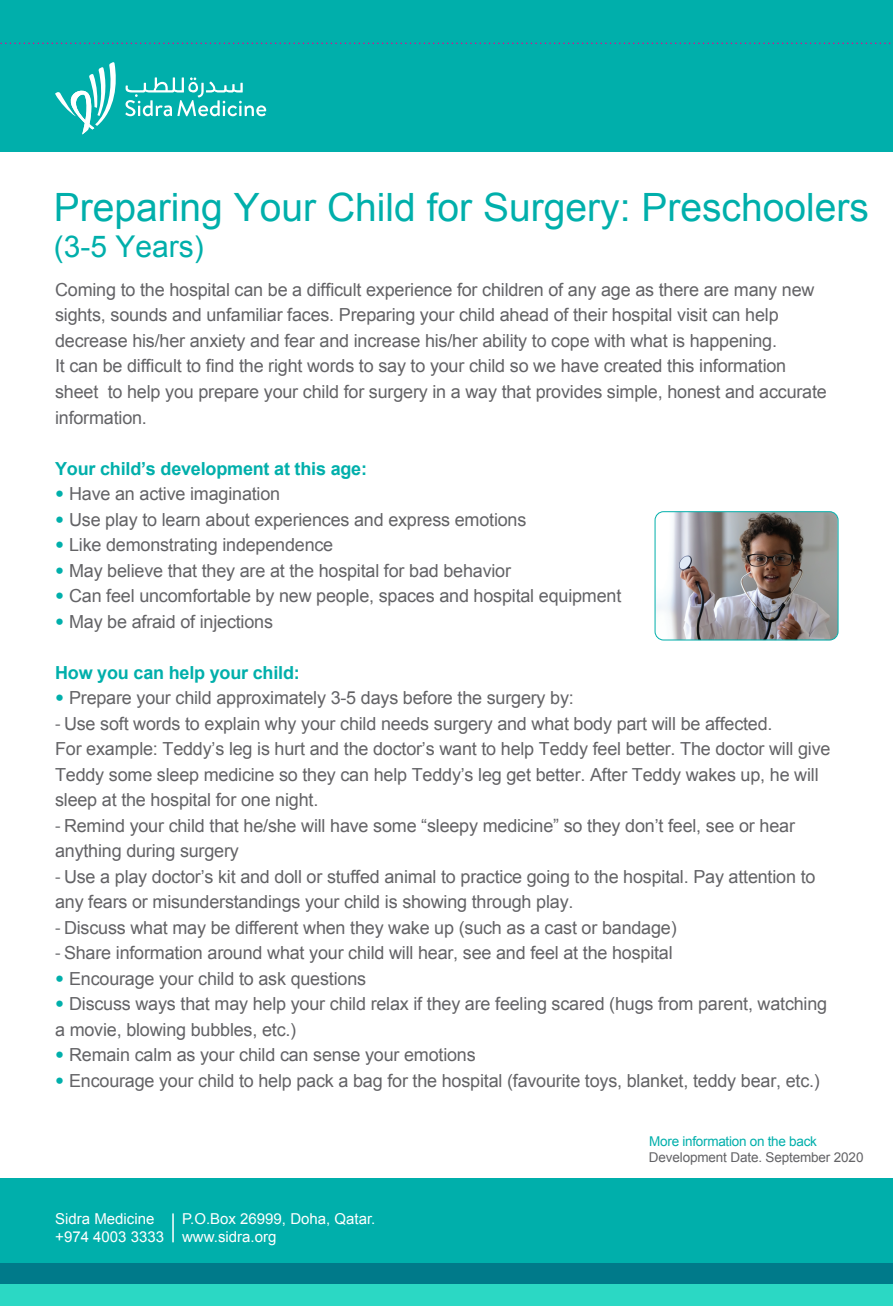
<style>
.page{position:relative;width:893px;height:1306px;background:#fff}
.page>*{position:absolute;margin:0;border:0;box-sizing:border-box;transform-origin:0 0}
.t1{font:39px "Arial";color:#00afab}
.t2{font:30px "Arial";color:#00afab}
.t3{font:18px/25.5px "Arial";letter-spacing:-.01em;color:#636366}
.t4{font:700 18px "Arial";letter-spacing:-.01em;color:#00afab}
.t5{font:15px/18px "Arial";color:#fff}
.t6{font:13.5px "Arial";letter-spacing:-.01em;color:#636366}
.t7{font:13.5px "Arial";letter-spacing:-.02em;color:#00afab}
.s1{font-family:"Frutiger LT Arabic 45";font-weight:300;font-size:18.3px;color:#00afab}
.s2{font-family:"Myriad Pro"}
</style>
<div class="page">
<div style="left:0;top:0;width:893px;height:151px;background:#00afab"></div>
<div style="left:0;top:1178px;width:893px;height:85px;background:#00afab"></div>
<div style="left:0;top:1263px;width:893px;height:21px;background:#007a8a"></div>
<div style="left:0;top:1284px;width:893px;height:21px;background:#2bd8c4"></div>
<svg style="left:0;top:43px;width:891px;height:1px"></svg>
<hr style="left:172px;top:1213px;width:2px;height:29px;background:#fff">
<svg style="left:55px;top:62px;width:61px;height:72px"></svg>
<svg style="left:125px;top:77px;width:141px;height:39px"></svg>
<img style="left:655px;top:511px;width:183px;height:129px">
<div style="left:655px;top:511px;width:183px;height:129px;border:1px solid #00afab;border-radius:9px"></div>
<h1 class="t1" style="left:54px;top:182px;width:817px">Preparing Your Child for Surgery: Preschoolers</h1>
<h2 class="t2" style="left:54px;top:227px;width:152px">(3-5 Years)</h2>
<p class="t3" style="left:55px;top:277px;width:773px">Coming to the hospital can be a difficult experience for children of any age as there are many new sights, sounds and unfamiliar faces. Preparing your child ahead of their hospital visit can help decrease his/her anxiety and fear and increase his/her ability to cope with what is happening.<br>It can be difficult to find the right words to say to your child so we have created this information sheet to help you prepare your child for surgery in a way that provides simple, honest and accurate information.</p>
<p class="t4" style="left:55px;top:456px;width:313px">Your child’s development at this age:</p>
<p class="t3" style="left:55px;top:481px;width:227px"><span class="s1">•</span> Have an active imagination</p>
<p class="t3" style="left:55px;top:506px;width:473px"><span class="s1">•</span> Use play to learn about experiences and express emotions</p>
<p class="t3" style="left:55px;top:532px;width:280px"><span class="s1">•</span> Like demonstrating independence</p>
<p class="t3" style="left:55px;top:557px;width:457px"><span class="s1">•</span> May believe that they are at the hospital for bad behavior</p>
<p class="t3" style="left:55px;top:583px;width:568px"><span class="s1">•</span> Can feel uncomfortable by new people, spaces and hospital equipment</p>
<p class="t3" style="left:55px;top:608px;width:219px"><span class="s1">•</span> May be afraid of injections</p>
<p class="t4" style="left:55px;top:660px;width:246px">How you can help your child:</p>
<p class="t3" style="left:55px;top:685px;width:520px"><span class="s1">•</span> Prepare your child approximately 3-5 days before the surgery by:</p>
<p class="t3" style="left:55px;top:710px;width:777px"><span class="s2">-</span> Use soft words to explain why your child needs surgery and what body part will be affected.<br>For example: Teddy’s leg is hurt and the doctor’s want to help Teddy feel better. The doctor will give Teddy some sleep medicine so they can help Teddy’s leg get better. After Teddy wakes up, he will sleep at the hospital for one night.</p>
<p class="t3" style="left:55px;top:812px;width:741px"><span class="s2">-</span> Remind your child that he/she will have some “sleepy medicine” so they don’t feel, see or hear anything during surgery</p>
<p class="t3" style="left:55px;top:863px;width:762px"><span class="s2">-</span> Use a play doctor’s kit and doll or stuffed animal to practice going to the hospital. Pay attention to any fears or misunderstandings your child is showing through play.</p>
<p class="t3" style="left:55px;top:914px;width:623px"><span class="s2">-</span> Discuss what may be different when they wake up (such as a cast or bandage)</p>
<p class="t3" style="left:55px;top:940px;width:619px"><span class="s2">-</span> Share information around what your child will hear, see and feel at the hospital</p>
<p class="t3" style="left:55px;top:965px;width:313px"><span class="s1">•</span> Encourage your child to ask questions</p>
<p class="t3" style="left:55px;top:991px;width:774px"><span class="s1">•</span> Discuss ways that may help your child relax if they are feeling scared (hugs from parent, watching a movie, blowing bubbles, etc.)</p>
<p class="t3" style="left:55px;top:1042px;width:422px"><span class="s1">•</span> Remain calm as your child can sense your emotions</p>
<p class="t3" style="left:55px;top:1067px;width:766px"><span class="s1">•</span> Encourage your child to help pack a bag for the hospital (favourite toys, blanket, teddy bear, etc.)</p>
<p class="t7" style="left:649px;top:1132px;width:169px">More information on the back</p>
<p class="t5" style="left:55px;top:1210px;width:110px">Sidra Medicine +974 4003 3333</p>
<p class="t5" style="left:182px;top:1210px;width:195px">P.O.Box 26999, Doha, Qatar. www.sidra.org</p>
<p class="t6" style="left:649px;top:1148px;width:216px">Development Date. September 2020</p>
</div>
